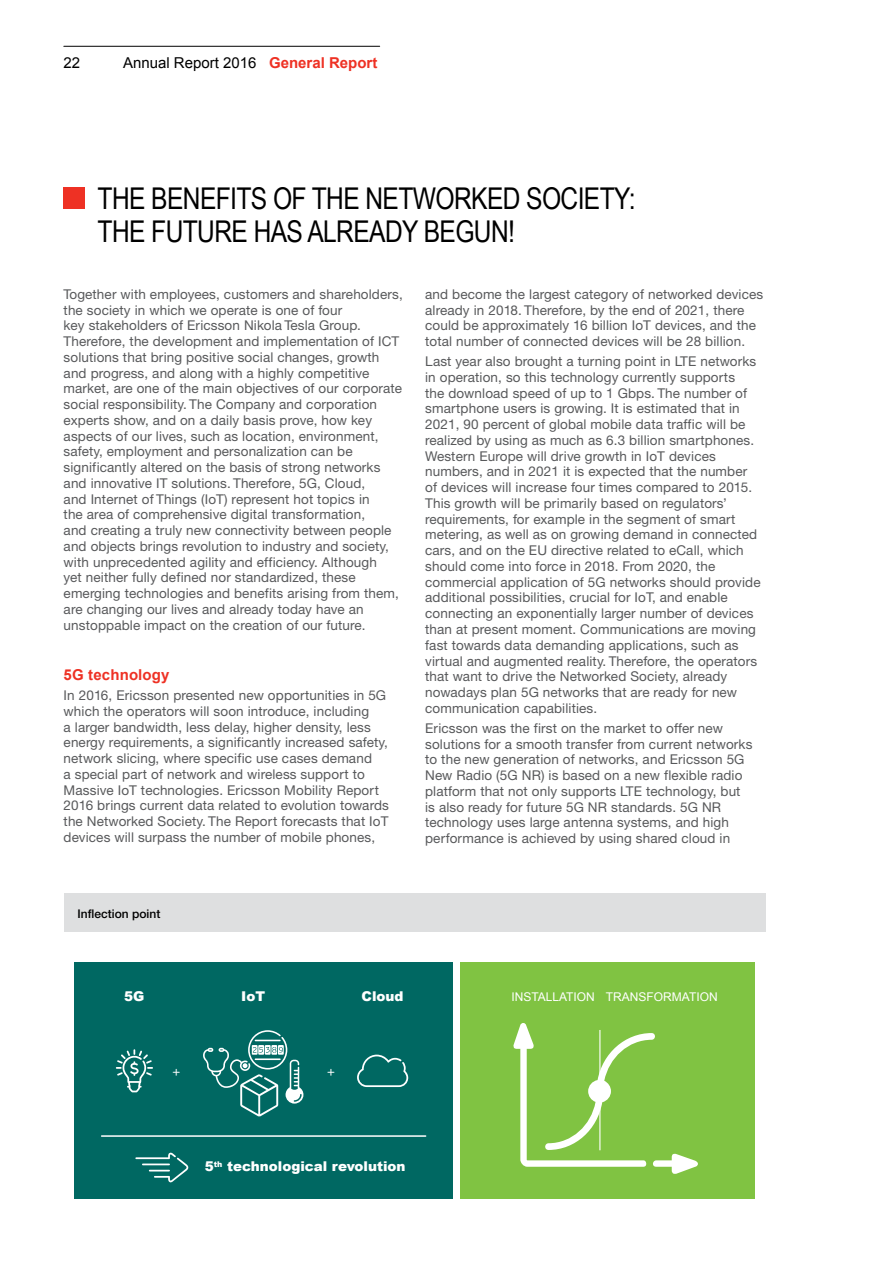
<style>
.page{position:relative;width:893px;height:1263px;background:#fff}
.page>*{position:absolute;margin:0;border:0;box-sizing:border-box;transform-origin:0 0}
.t1{font:30px/33px "Arial Narrow";letter-spacing:-.02em;color:#000}
.t2{font:15px "Arial";color:#000}
.t3{font:700 15px "Arial";letter-spacing:.01em;color:#ee3124}
.t4{font:13.5px/15.8px "Ericsson Sans";letter-spacing:.01em;color:#58595b}
.t5{font:900 13.5px "Arial";color:#fff}
.t6{font:13.5px "Ericsson Capital";color:#fff}
.t7{font:12px "Arial";color:#fff}
.t8{font:500 12px "Ericsson Sans";color:#000}
.s1{font-weight:700;color:#ee3124}
</style>
<div class="page">
<hr style="left:64px;top:46px;width:316px;height:1px;background:#000">
<div style="left:460px;top:963px;width:295px;height:236px;background:#80c342"></div>
<div style="left:74px;top:963px;width:379px;height:236px;background:#006862"></div>
<div style="left:64px;top:188px;width:21px;height:21px;background:#ee3124"></div>
<div style="left:64px;top:893px;width:701px;height:38px;background:#dedfe0"></div>
<svg style="left:513px;top:1023px;width:185px;height:151px"></svg>
<svg style="left:116px;top:1049px;width:37px;height:43px"></svg>
<svg style="left:357px;top:1055px;width:51px;height:32px"></svg>
<svg style="left:203px;top:1030px;width:101px;height:86px"></svg>
<svg style="left:135px;top:1153px;width:53px;height:29px"></svg>
<hr style="left:599px;top:1030px;width:1px;height:120px;background:#fff">
<hr style="left:102px;top:1135px;width:324px;height:2px;background:#fff">
<p class="t2" style="left:63px;top:53px;width:18px">22</p>
<p class="t2" style="left:123px;top:53px;width:256px">Annual Report 2016 <span class="s1">General Report</span></p>
<h1 class="t1" style="left:98px;top:181px;width:539px">THE BENEFITS OF THE NETWORKED SOCIETY:<br>THE FUTURE HAS ALREADY BEGUN!</h1>
<p class="t4" style="left:64px;top:286px;width:341px">Together with employees, customers and shareholders, the society in which we operate is one of four<br>key stakeholders of Ericsson Nikola Tesla Group.<br>Therefore, the development and implementation of ICT solutions that bring positive social changes, growth and progress, and along with a highly competitive market, are one of the main objectives of our corporate social responsibility. The Company and corporation experts show, and on a daily basis prove, how key aspects of our lives, such as location, environment, safety, employment and personalization can be significantly altered on the basis of strong networks and innovative IT solutions. Therefore, 5G, Cloud,<br>and Internet of Things (IoT) represent hot topics in<br>the area of comprehensive digital transformation,<br>and creating a truly new connectivity between people and objects brings revolution to industry and society, with unprecedented agility and efficiency. Although<br>yet neither fully defined nor standardized, these emerging technologies and benefits arising from them, are changing our lives and already today have an unstoppable impact on the creation of our future.</p>
<p class="t3" style="left:64px;top:665px;width:107px">5G technology</p>
<p class="t4" style="left:64px;top:687px;width:327px">In 2016, Ericsson presented new opportunities in 5G which the operators will soon introduce, including<br>a larger bandwidth, less delay, higher density, less energy requirements, a significantly increased safety, network slicing, where specific use cases demand<br>a special part of network and wireless support to Massive IoT technologies. Ericsson Mobility Report 2016 brings current data related to evolution towards the Networked Society. The Report forecasts that IoT devices will surpass the number of mobile phones,</p>
<p class="t4" style="left:425px;top:286px;width:340px">and become the largest category of networked devices already in 2018. Therefore, by the end of 2021, there could be approximately 16 billion IoT devices, and the total number of connected devices will be 28 billion.</p>
<p class="t4" style="left:425px;top:354px;width:337px">Last year also brought a turning point in LTE networks in operation, so this technology currently supports<br>the download speed of up to 1 Gbps. The number of smartphone users is growing. It is estimated that in 2021, 90 percent of global mobile data traffic will be realized by using as much as 6.3 billion smartphones.<br>Western Europe will drive growth in IoT devices numbers, and in 2021 it is expected that the number of devices will increase four times compared to 2015.<br>This growth will be primarily based on regulators’ requirements, for example in the segment of smart metering, as well as on growing demand in connected cars, and on the EU directive related to eCall, which should come into force in 2018. From 2020, the commercial application of 5G networks should provide additional possibilities, crucial for IoT, and enable connecting an exponentially larger number of devices than at present moment. Communications are moving fast towards data demanding applications, such as virtual and augmented reality. Therefore, the operators that want to drive the Networked Society, already nowadays plan 5G networks that are ready for new communication capabilities.</p>
<p class="t4" style="left:425px;top:720px;width:329px">Ericsson was the first on the market to offer new solutions for a smooth transfer from current networks to the new generation of networks, and Ericsson 5G New Radio (5G NR) is based on a new flexible radio platform that not only supports LTE technology, but is also ready for future 5G NR standards. 5G NR technology uses large antenna systems, and high performance is achieved by using shared cloud in</p>
<p class="t8" style="left:78px;top:906px;width:84px">Inflection point</p>
<p class="t5" style="left:124px;top:986px;width:22px">5G</p>
<p class="t5" style="left:241px;top:986px;width:26px">IoT</p>
<p class="t5" style="left:362px;top:986px;width:44px">Cloud</p>
<p class="t7" style="left:511px;top:989px;width:208px">INSTALLATION TRANSFORMATION</p>
<p class="t6" style="left:172px;top:1064px;width:10px">+</p>
<p class="t6" style="left:327px;top:1064px;width:10px">+</p>
<p class="t5" style="left:205px;top:1157px;width:202px">5<sup>th</sup> technological revolution</p>
</div>
